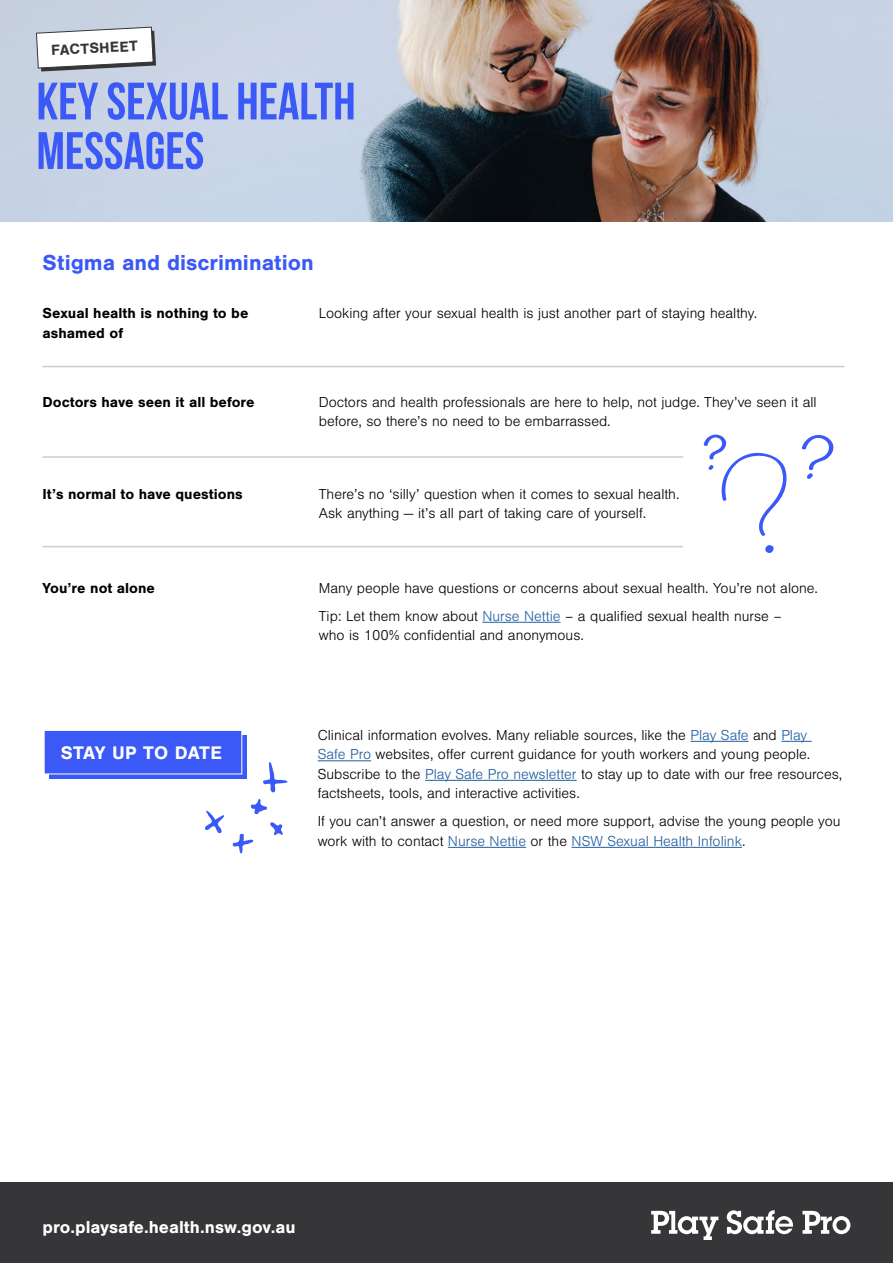
<style>
.page{position:relative;width:893px;height:1263px;background:#fff}
.page>*{position:absolute;margin:0;border:0;box-sizing:border-box;transform-origin:0 0}
.t1{font:52.5px/49.5px "Bebas Neue";color:#3b59f6}
.t2{font:700 22.5px "Nimbus San";color:#3b59f6}
.t3{font:700 18.9px "Nimbus San";letter-spacing:.01em;color:#fff}
.t4{font:700 18px "Nimbus San";color:#fff}
.t5{font:700 15.15px "Nimbus San";color:#363638}
.t6{font:300 15px/19.5px "Nimbus San";color:#000}
.t7{font:700 15px/19.5px "Nimbus San";color:#000}
.s1{color:#215e9e}
</style>
<div class="page">
<img style="left:0;top:0;width:893px;height:221px">
<div style="left:0;top:1182px;width:893px;height:81px;background:#363638"></div>
<svg style="left:651px;top:1211px;width:67px;height:29px"></svg>
<svg style="left:727px;top:1210px;width:66px;height:24px"></svg>
<svg style="left:802px;top:1211px;width:48px;height:23px"></svg>
<svg style="left:36px;top:26px;width:120px;height:45px"></svg>
<hr style="left:482px;top:622px;width:79px;height:1px;background:#215e9e">
<hr style="left:690px;top:741px;width:59px;height:1px;background:#215e9e">
<hr style="left:781px;top:741px;width:31px;height:1px;background:#215e9e">
<hr style="left:318px;top:760px;width:53px;height:1px;background:#215e9e">
<hr style="left:425px;top:780px;width:152px;height:1px;background:#215e9e">
<hr style="left:448px;top:847px;width:78px;height:1px;background:#215e9e">
<hr style="left:572px;top:847px;width:170px;height:1px;background:#215e9e">
<div style="left:49px;top:735px;width:197px;height:43px;background:linear-gradient(to right,#3b59f6,#3b59f6)"></div>
<div style="left:44px;top:730px;width:198px;height:44px;background:#3b59f6;border:1px solid #fff"></div>
<svg style="left:263px;top:762px;width:25px;height:30px"></svg>
<svg style="left:205px;top:810px;width:19px;height:23px"></svg>
<svg style="left:232px;top:834px;width:21px;height:19px"></svg>
<svg style="left:251px;top:799px;width:16px;height:15px"></svg>
<svg style="left:270px;top:822px;width:13px;height:13px"></svg>
<hr style="left:43px;top:366px;width:801px;height:1px;background:#cdcdcd">
<hr style="left:43px;top:456px;width:640px;height:2px;background:#cdcdcd">
<hr style="left:43px;top:546px;width:640px;height:1px;background:#cdcdcd">
<svg style="left:801px;top:434px;width:33px;height:45px"></svg>
<svg style="left:703px;top:434px;width:84px;height:102px"></svg>
<svg style="left:765px;top:545px;width:9px;height:8px"></svg>
<p class="t5" style="left:51px;top:42px;width:88px;rotate:-3deg">FACTSHEET</p>
<h1 class="t1" style="left:37px;top:76px;width:321px">KEY SEXUAL HEALTH<br>MESSAGES</h1>
<h2 class="t2" style="left:43px;top:250px;width:273px">Stigma and discrimination</h2>
<p class="t7" style="left:43px;top:304px;width:207px">Sexual health is nothing to be ashamed of</p>
<p class="t6" style="left:319px;top:304px;width:440px">Looking after your sexual health is just another part of staying healthy.</p>
<p class="t7" style="left:43px;top:392px;width:214px">Doctors have seen it all before</p>
<p class="t6" style="left:319px;top:392px;width:499px">Doctors and health professionals are here to help, not judge. They’ve seen it all before, so there’s no need to be embarrassed.</p>
<p class="t7" style="left:43px;top:484px;width:202px">It’s normal to have questions</p>
<p class="t6" style="left:319px;top:484px;width:362px">There’s no ‘silly’ question when it comes to sexual health.<br>Ask anything — it’s all part of taking care of yourself.</p>
<p class="t7" style="left:43px;top:578px;width:114px">You’re not alone</p>
<p class="t6" style="left:319px;top:574px;width:501px;line-height:28px">Many people have questions or concerns about sexual health. You’re not alone.<br>Tip: Let them know about <span class="s1">Nurse Nettie</span> – a qualified sexual health nurse –</p>
<p class="t6" style="left:319px;top:626px;width:267px">who is 100% confidential and anonymous.</p>
<p class="t3" style="left:61px;top:742px;width:163px">STAY UP TO DATE</p>
<p class="t6" style="left:318px;top:726px;width:526px">Clinical information evolves. Many reliable sources, like the <span class="s1">Play Safe</span> and <span class="s1">Play<br>Safe Pro</span> websites, offer current guidance for youth workers and young people.<br>Subscribe to the <span class="s1">Play Safe Pro newsletter</span> to stay up to date with our free resources, factsheets, tools, and interactive activities.</p>
<p class="t6" style="left:318px;top:812px;width:524px">If you can’t answer a question, or need more support, advise the young people you work with to contact <span class="s1">Nurse Nettie</span> or the <span class="s1">NSW Sexual Health Infolink</span>.</p>
<p class="t4" style="left:43px;top:1217px;width:254px">pro.playsafe.health.nsw.gov.au</p>
</div>
